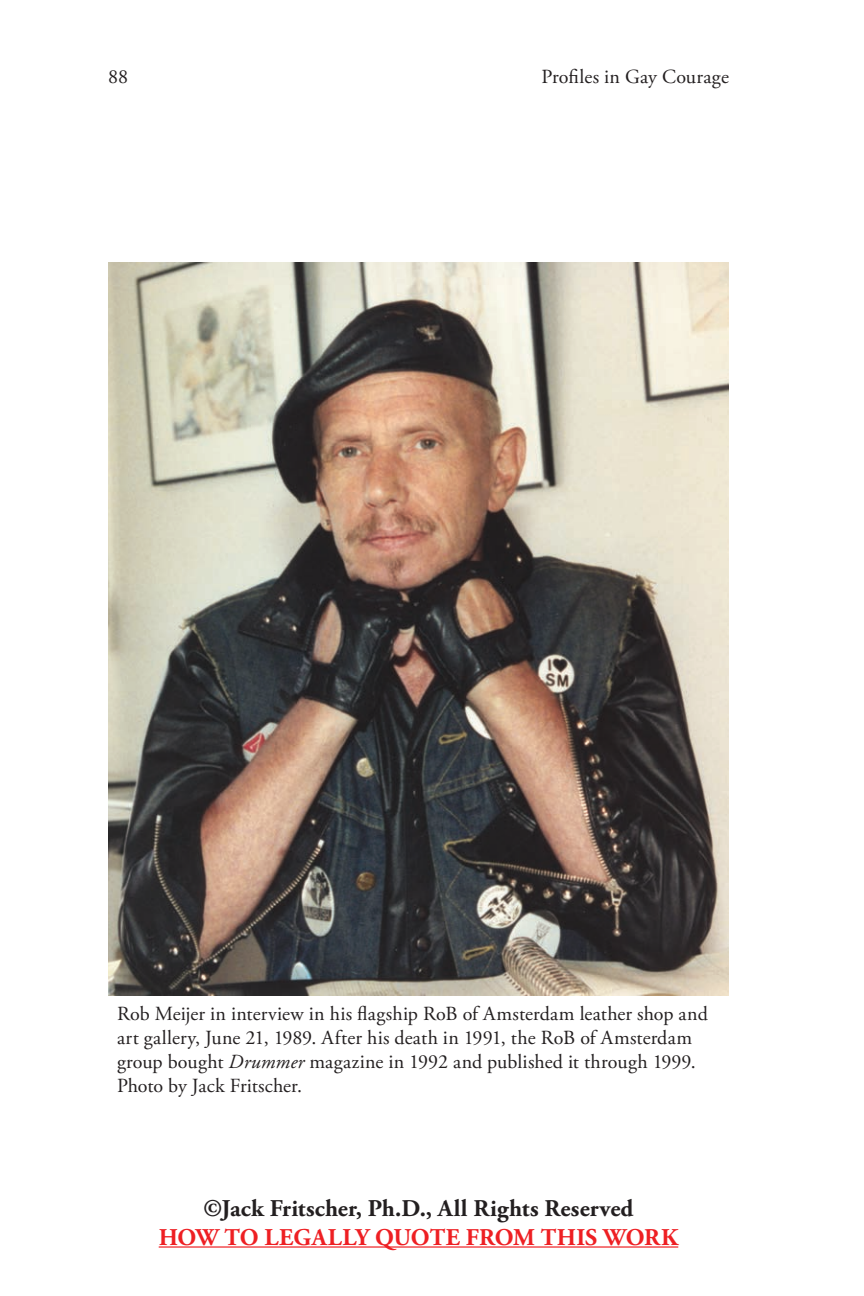
<style>
.page{position:relative;width:864px;height:1296px;background:#fff}
.page>*{position:absolute;margin:0;border:0;box-sizing:border-box;transform-origin:0 0}
.t1{font:700 24px "Adobe Garamond Pro";letter-spacing:.005em;color:#231f20}
.t2{font:700 24px "Adobe Garamond Pro";color:#ee1f23}
.t3{font:20px/24px "Adobe Garamond Pro";letter-spacing:.005em;color:#231f20}
.s1{font-style:italic}
</style>
<div class="page">
<hr style="left:159px;top:1246px;width:519px;height:2px;background:#ee1f23">
<img style="left:108px;top:262px;width:620px;height:734px">
<p class="t3" style="left:108px;top:66px;width:22px">88</p>
<p class="t3" style="left:541px;top:66px;width:189px">Profiles in Gay Courage</p>
<p class="t3" style="left:117px;top:1002px;width:592px">Rob Meijer in interview in his flagship RoB of Amsterdam leather shop and art gallery, June 21, 1989. After his death in 1991, the RoB of Amsterdam group bought <span class="s1">Drummer</span> magazine in 1992 and published it through 1999.<br>Photo by Jack Fritscher.</p>
<p class="t1" style="left:203px;top:1194px;width:432px">©Jack Fritscher, Ph.D., All Rights Reserved</p>
<p class="t2" style="left:159px;top:1223px;width:521px">HOW TO LEGALLY QUOTE FROM THIS WORK</p>
</div>
